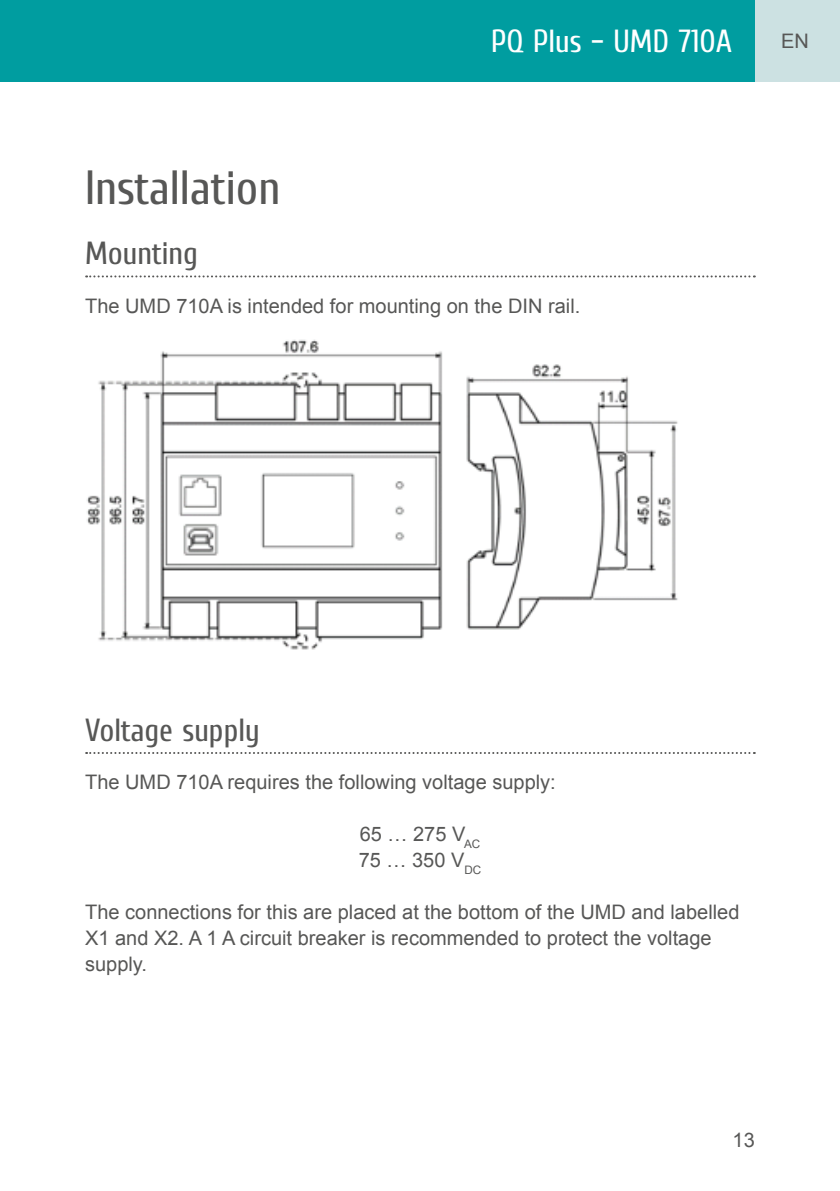
<style>
.page{position:relative;width:840px;height:1191px;background:#fff}
.page>*{position:absolute;margin:0;border:0;box-sizing:border-box;transform-origin:0 0}
.t1{font:48px "Cuprum";color:#575756}
.t2{font:32px "Cuprum";color:#575756}
.t3{font:32px "Cuprum";color:#fff}
.t4{font:20px/26px "Arial";color:#575756}
</style>
<div class="page">
<div style="left:0;top:0;width:839px;height:81px;background:#009da0"></div>
<div style="left:754px;top:0;width:85px;height:81px;background:#cce1e2"></div>
<svg style="left:86px;top:275px;width:668px;height:2px"></svg>
<svg style="left:86px;top:752px;width:668px;height:2px"></svg>
<img style="left:87px;top:339px;width:591px;height:311px">
<h2 class="t3" style="left:491px;top:22px;width:242px">PQ Plus – UMD 710A</h2>
<h1 class="t1" style="left:85px;top:159px;width:196px">Installation</h1>
<h2 class="t2" style="left:85px;top:234px;width:114px">Mounting</h2>
<p class="t4" style="left:85px;top:293px;width:496px">The UMD 710A is intended for mounting on the DIN rail.</p>
<p class="t4" style="left:780px;top:28px;width:29px">EN</p>
<h2 class="t2" style="left:85px;top:711px;width:176px">Voltage supply</h2>
<p class="t4" style="left:85px;top:769px;width:472px">The UMD 710A requires the following voltage supply:</p>
<p class="t4" style="left:358px;top:821px;width:124px">65 … 275 V<sub>AC<br></sub>75 … 350 V<sub>DC</sub></p>
<p class="t4" style="left:85px;top:899px;width:655px">The connections for this are placed at the bottom of the UMD and labelled<br>X1 and X2. A 1 A circuit breaker is recommended to protect the voltage supply.</p>
<p class="t4" style="left:732px;top:1127px;width:24px">13</p>
</div>
